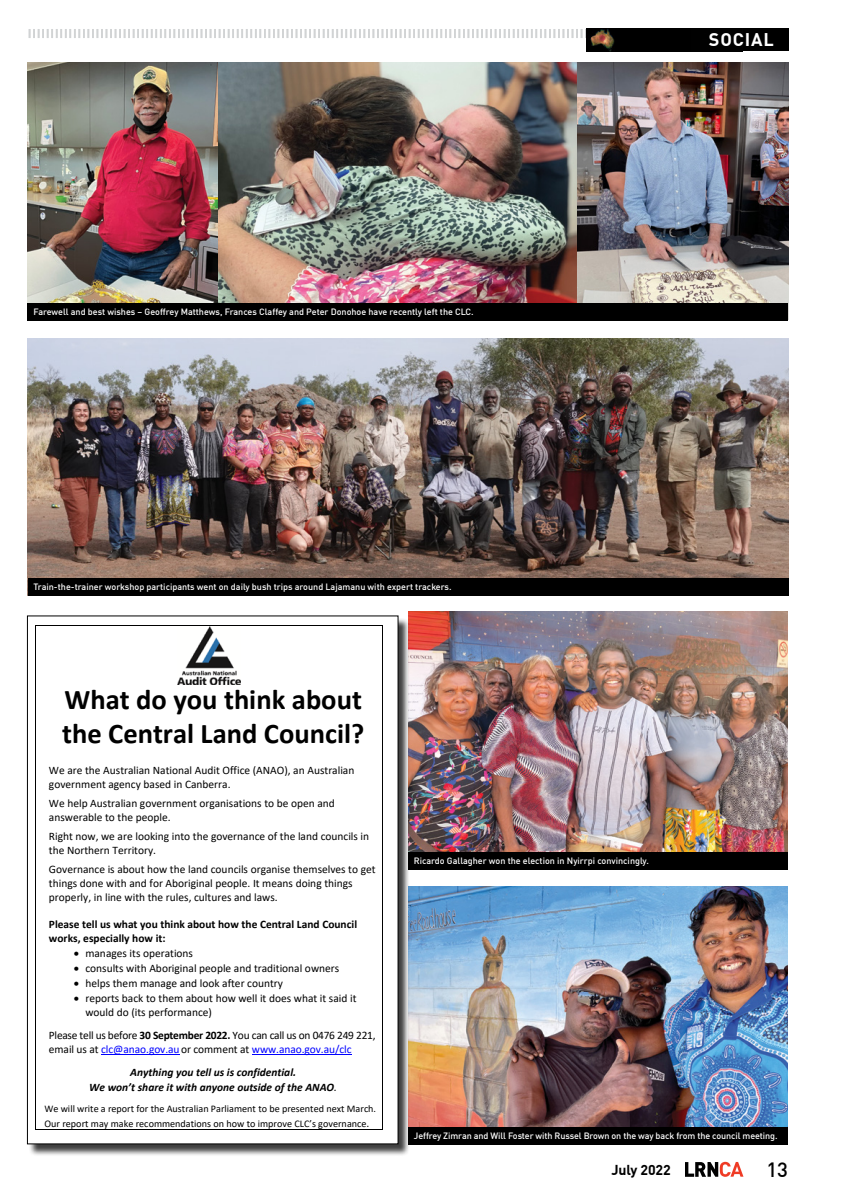
<style>
.page{position:relative;width:842px;height:1191px;background:#fff}
.page>*{position:absolute;margin:0;border:0;box-sizing:border-box;transform-origin:0 0}
.t1{font:700 28.6px/34.4px "Calibri";color:#000}
.t2{font:500 20.3px "DIN Offc";color:#000}
.t3{font:700 18px "DIN Offc";letter-spacing:.05em;color:#fff}
.t4{font:700 14.1px "DIN Offc";letter-spacing:-.01em;color:#000}
.t5{font:11.4px/13.9px "Calibri";color:#000}
.t6{font:700 11.4px/13.9px "Calibri";color:#000}
.t7{font:italic 700 11.4px/14.9px "Calibri";color:#000;text-align:center}
.t8{font:10.1px/14.7px "Calibri";color:#000}
.Captions{font:500 9px "DIN Offc";color:#fff}
.s1{font-weight:700}
.s2{color:#00f}
.s3{font-weight:400}
.s4{font-size:11.4px}
</style>
<div class="page">
<svg style="left:685px;top:1161px;width:58px;height:15px"></svg>
<svg style="left:29px;top:29px;width:558px;height:20px"></svg>
<div style="left:587px;top:28px;width:201px;height:23px;background:#000"></div>
<img style="left:590px;top:29px;width:25px;height:22px">
<img style="left:28px;top:62px;width:190px;height:241px">
<img style="left:218px;top:62px;width:570px;height:241px">
<img style="left:408px;top:611px;width:380px;height:241px">
<img style="left:28px;top:338px;width:760px;height:240px">
<img style="left:410px;top:886px;width:378px;height:241px">
<div style="left:28px;top:578px;width:760px;height:17px;background:#000"></div>
<div style="left:408px;top:1127px;width:380px;height:17px;background:#000"></div>
<div style="left:408px;top:852px;width:380px;height:17px;background:#000"></div>
<div style="left:28px;top:303px;width:760px;height:17px;background:#000"></div>
<div style="left:29px;top:617px;width:381px;height:539px;background:#000;opacity:.75"></div>
<div style="left:27px;top:616px;width:371px;height:527px;background:#fff"></div>
<hr style="left:101px;top:1054px;width:79px;height:1px;background:#00f">
<hr style="left:252px;top:1054px;width:99px;height:1px;background:#00f">
<img style="left:177px;top:626px;width:63px;height:58px">
<hr style="left:36px;top:625px;width:346px;height:1px;background:#000">
<hr style="left:35px;top:626px;width:1px;height:503px;background:#000">
<hr style="left:382px;top:626px;width:1px;height:503px;background:#000">
<hr style="left:36px;top:1129px;width:346px;height:1px;background:#000">
<p class="Captions" style="left:33px;top:306px;width:442px">Farewell and best wishes – Geoffrey Matthews, Frances Claffey and Peter Donohoe have recently left the CLC.</p>
<h3 class="t3" style="left:709px;top:28px;width:67px">SOCIAL</h3>
<h3 class="t3" style="left:721px;top:28px;width:54px">NEWS</h3>
<p class="Captions" style="left:33px;top:581px;width:420px">Train-the-trainer workshop participants went on daily bush trips around Lajamanu with expert trackers.</p>
<h1 class="t1" style="left:62px;top:682px;width:304px">What do you think about the Central Land Council?</h1>
<p class="t5" style="left:49px;top:763px;width:307px">We are the Australian National Audit Office (ANAO), an Australian government agency based in Canberra.</p>
<p class="t5" style="left:49px;top:796px;width:287px">We help Australian government organisations to be open and answerable to the people.</p>
<p class="t5" style="left:49px;top:828px;width:322px">Right now, we are looking into the governance of the land councils in the Northern Territory.</p>
<p class="t5" style="left:49px;top:861px;width:328px">Governance is about how the land councils organise themselves to get things done with and for Aboriginal people. It means doing things properly, in line with the rules, cultures and laws.</p>
<p class="t6" style="left:49px;top:917px;width:310px">Please tell us what you think about how the Central Land Council works, especially how it:</p>
<p class="t5" style="left:74px;top:946px;width:121px">• manages its operations</p>
<p class="t5" style="left:74px;top:961px;width:267px">• consults with Aboriginal people and traditional owners</p>
<p class="t5" style="left:74px;top:975px;width:211px">• helps them manage and look after country</p>
<p class="t5" style="left:85px;top:990px;width:273px;text-indent:-11px">• reports back to them about how well it does what it said it would do (its performance)</p>
<p class="t5" style="left:49px;top:1028px;width:328px">Please tell us before <span class="s1">30 September 2022.</span> You can call us on 0476 249 221, email us at <span class="s2">clc@anao.gov.au</span>or comment at <span class="s2">www.anao.gov.au/clc</span></p>
<p class="t7" style="left:89px;top:1064px;width:249px">Anything you tell us is confidential.<br>We won’t share it with anyone outside of the ANAO<span class="s3">.</span></p>
<p class="t8" style="left:45px;top:1100px;width:333px">We will write a report for the Australian Parliament to be presented next March.<br>Our report may make recommendations on how to improve CLC’s governance<span class="s4">.</span></p>
<p class="Captions" style="left:414px;top:855px;width:236px">Ricardo Gallagher won the election in Nyirrpi convincingly.</p>
<p class="Captions" style="left:414px;top:1130px;width:365px">Jeffrey Zimran and Will Foster with Russel Brown on the way back from the council meeting.</p>
<p class="t4" style="left:611px;top:1160px;width:61px">July 2022</p>
<h2 class="t2" style="left:766px;top:1156px;width:23px">13</h2>
</div>
